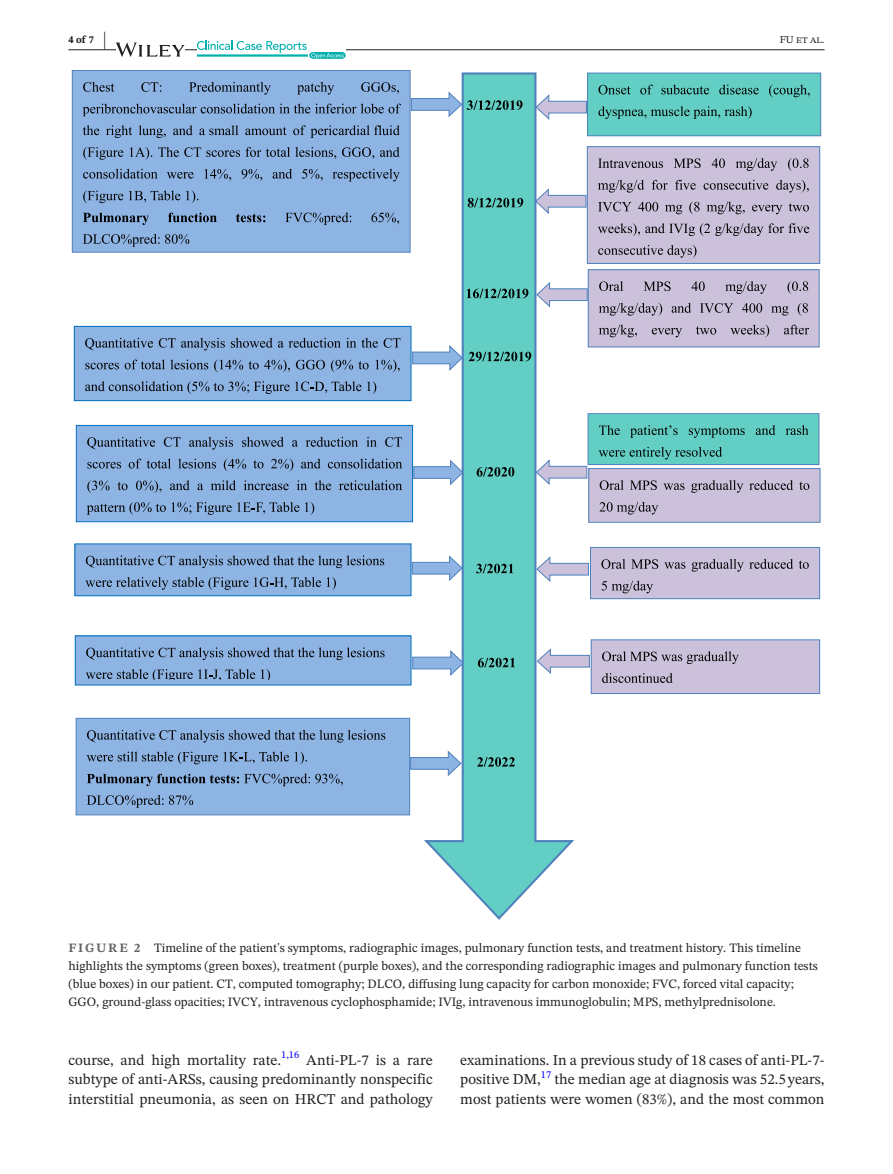
<style>
.page{position:relative;width:893px;height:1174px;background:#fff}
.page>*{position:absolute;margin:0;border:0;box-sizing:border-box;transform-origin:0 0}
.t1{font:15px/19.5px "STIX Two Text";color:#231f20;text-align:justify}
.t2{font:12.75px/18px "STIX Two Text";color:#231f20}
.t3{font:10.5px "STIX Two Text";color:#231f20}
.t4{font:10.5px "STIX Two Text";color:#00f}
.t5{font:700 10.5px "STIX Two Text";color:#231f20}
.s1{font-size:21px}
.s2{font-weight:700;color:#636366}
</style>
<div class="page">
<hr style="left:68px;top:49px;width:756px;height:1px;background:#231f20">
<svg style="left:116px;top:43px;width:69px;height:14px"></svg>
<svg style="left:197px;top:41px;width:149px;height:18px"></svg>
<svg style="left:424px;top:72px;width:150px;height:847px"></svg>
<div style="left:588px;top:73px;width:233px;height:63px;background:#63cfc4"></div>
<div style="left:587px;top:73px;width:234px;height:63px;border:1px solid #4f81bd"></div>
<svg style="left:598px;top:85px;width:161px;height:9px"></svg>
<svg style="left:769px;top:85px;width:41px;height:12px"></svg>
<svg style="left:598px;top:106px;width:154px;height:13px"></svg>
<div style="left:72px;top:70px;width:338px;height:182px;background:#8eb4e3"></div>
<div style="left:72px;top:70px;width:338px;height:182px;border:1px solid #4f81bd"></div>
<svg style="left:83px;top:82px;width:78px;height:10px"></svg>
<svg style="left:189px;top:82px;width:210px;height:13px"></svg>
<svg style="left:83px;top:104px;width:318px;height:12px"></svg>
<svg style="left:83px;top:125px;width:317px;height:35px"></svg>
<svg style="left:83px;top:169px;width:317px;height:12px"></svg>
<svg style="left:83px;top:190px;width:40px;height:13px"></svg>
<svg style="left:129px;top:190px;width:69px;height:13px"></svg>
<svg style="left:83px;top:213px;width:182px;height:12px"></svg>
<svg style="left:285px;top:212px;width:114px;height:13px"></svg>
<svg style="left:83px;top:234px;width:106px;height:12px"></svg>
<div style="left:74px;top:326px;width:337px;height:74px;background:#8eb4e3"></div>
<div style="left:74px;top:326px;width:337px;height:75px;border:1px solid #0070c0"></div>
<svg style="left:85px;top:338px;width:315px;height:12px"></svg>
<svg style="left:85px;top:359px;width:315px;height:13px"></svg>
<svg style="left:85px;top:381px;width:291px;height:13px"></svg>
<div style="left:75px;top:544px;width:336px;height:52px;background:#8eb4e3"></div>
<div style="left:75px;top:543px;width:336px;height:53px;border:1px solid #0070c0"></div>
<svg style="left:86px;top:555px;width:298px;height:13px"></svg>
<svg style="left:85px;top:577px;width:251px;height:13px"></svg>
<svg style="left:476px;top:563px;width:37px;height:10px"></svg>
<svg style="left:477px;top:757px;width:38px;height:9px"></svg>
<div style="left:587px;top:147px;width:233px;height:116px;background:#ccc1da"></div>
<div style="left:587px;top:146px;width:233px;height:118px;border:1px solid #4f81bd"></div>
<svg style="left:598px;top:158px;width:211px;height:13px"></svg>
<svg style="left:598px;top:180px;width:46px;height:13px"></svg>
<svg style="left:652px;top:180px;width:157px;height:13px"></svg>
<svg style="left:598px;top:202px;width:34px;height:9px"></svg>
<svg style="left:638px;top:202px;width:62px;height:12px"></svg>
<svg style="left:707px;top:202px;width:102px;height:12px"></svg>
<svg style="left:598px;top:223px;width:211px;height:13px"></svg>
<svg style="left:598px;top:245px;width:98px;height:13px"></svg>
<div style="left:588px;top:270px;width:231px;height:77px;background:#ccc1da"></div>
<div style="left:588px;top:269px;width:231px;height:78px;border:1px solid #4f81bd"></div>
<svg style="left:599px;top:281px;width:24px;height:10px"></svg>
<svg style="left:644px;top:281px;width:27px;height:10px"></svg>
<svg style="left:691px;top:281px;width:76px;height:13px"></svg>
<svg style="left:787px;top:281px;width:21px;height:13px"></svg>
<svg style="left:599px;top:303px;width:209px;height:12px"></svg>
<svg style="left:599px;top:325px;width:170px;height:12px"></svg>
<svg style="left:784px;top:325px;width:25px;height:9px"></svg>
<div style="left:590px;top:547px;width:230px;height:51px;background:#ccc1da"></div>
<div style="left:590px;top:547px;width:230px;height:52px;border:1px solid #4f81bd"></div>
<svg style="left:601px;top:559px;width:24px;height:10px"></svg>
<svg style="left:631px;top:559px;width:27px;height:10px"></svg>
<svg style="left:664px;top:559px;width:129px;height:12px"></svg>
<svg style="left:799px;top:560px;width:10px;height:9px"></svg>
<svg style="left:602px;top:580px;width:51px;height:13px"></svg>
<svg style="left:478px;top:658px;width:37px;height:9px"></svg>
<div style="left:591px;top:640px;width:229px;height:53px;background:#ccc1da"></div>
<div style="left:591px;top:639px;width:229px;height:55px;border:1px solid #4f81bd"></div>
<svg style="left:602px;top:651px;width:137px;height:13px"></svg>
<svg style="left:602px;top:673px;width:71px;height:10px"></svg>
<div style="left:75px;top:636px;width:336px;height:49px;background:#8eb4e3"></div>
<div style="left:75px;top:635px;width:336px;height:50px;border:1px solid #0070c0"></div>
<svg style="left:86px;top:647px;width:299px;height:13px"></svg>
<svg style="left:86px;top:669px;width:184px;height:10px"></svg>
<div style="left:76px;top:718px;width:334px;height:97px;background:#8eb4e3;border:1px solid #4f81bd"></div>
<svg style="left:87px;top:730px;width:298px;height:12px"></svg>
<svg style="left:87px;top:751px;width:220px;height:13px"></svg>
<svg style="left:87px;top:773px;width:256px;height:13px"></svg>
<svg style="left:87px;top:795px;width:106px;height:12px"></svg>
<svg style="left:477px;top:467px;width:37px;height:9px"></svg>
<div style="left:589px;top:468px;width:231px;height:54px;background:#ccc1da"></div>
<div style="left:588px;top:468px;width:232px;height:54px;border:1px solid #4f81bd"></div>
<svg style="left:600px;top:480px;width:24px;height:10px"></svg>
<svg style="left:630px;top:480px;width:27px;height:10px"></svg>
<svg style="left:663px;top:480px;width:80px;height:13px"></svg>
<svg style="left:749px;top:480px;width:44px;height:10px"></svg>
<svg style="left:799px;top:481px;width:10px;height:9px"></svg>
<svg style="left:599px;top:502px;width:59px;height:12px"></svg>
<div style="left:76px;top:425px;width:337px;height:97px;background:#8eb4e3;border:1px solid #0070c0"></div>
<svg style="left:87px;top:437px;width:315px;height:12px"></svg>
<svg style="left:87px;top:458px;width:177px;height:13px"></svg>
<svg style="left:271px;top:458px;width:50px;height:13px"></svg>
<svg style="left:328px;top:458px;width:74px;height:10px"></svg>
<svg style="left:87px;top:480px;width:41px;height:13px"></svg>
<svg style="left:136px;top:480px;width:26px;height:13px"></svg>
<svg style="left:170px;top:480px;width:20px;height:10px"></svg>
<svg style="left:198px;top:483px;width:5px;height:7px"></svg>
<svg style="left:211px;top:480px;width:25px;height:10px"></svg>
<svg style="left:244px;top:480px;width:158px;height:10px"></svg>
<svg style="left:87px;top:502px;width:227px;height:13px"></svg>
<svg style="left:468px;top:198px;width:55px;height:9px"></svg>
<svg style="left:466px;top:289px;width:62px;height:9px"></svg>
<svg style="left:411px;top:92px;width:112px;height:25px"></svg>
<svg style="left:412px;top:345px;width:51px;height:26px"></svg>
<svg style="left:413px;top:460px;width:51px;height:25px"></svg>
<svg style="left:412px;top:556px;width:51px;height:25px"></svg>
<svg style="left:412px;top:650px;width:52px;height:26px"></svg>
<svg style="left:410px;top:751px;width:52px;height:25px"></svg>
<svg style="left:535px;top:188px;width:51px;height:26px"></svg>
<svg style="left:536px;top:282px;width:52px;height:25px"></svg>
<svg style="left:536px;top:459px;width:51px;height:26px"></svg>
<svg style="left:536px;top:556px;width:53px;height:25px"></svg>
<svg style="left:537px;top:648px;width:53px;height:25px"></svg>
<div style="left:588px;top:414px;width:231px;height:50px;background:#63cfc4"></div>
<div style="left:588px;top:413px;width:231px;height:52px;border:1px solid #4f81bd"></div>
<svg style="left:599px;top:425px;width:79px;height:13px"></svg>
<svg style="left:689px;top:426px;width:56px;height:12px"></svg>
<svg style="left:756px;top:425px;width:52px;height:10px"></svg>
<svg style="left:599px;top:447px;width:123px;height:12px"></svg>
<svg style="left:469px;top:352px;width:62px;height:9px"></svg>
<svg style="left:535px;top:94px;width:52px;height:26px"></svg>
<p class="t5" style="left:68px;top:32px;width:39px">4 of 7 <span class="s1">|</span></p>
<p class="t3" style="left:780px;top:32px;width:46px">FU et al.</p>
<p class="t2" style="left:68px;top:938px;width:751px"><span class="s2">FIGURE 2</span> Timeline of the patient's symptoms, radiographic images, pulmonary function tests, and treatment history. This timeline highlights the symptoms (green boxes), treatment (purple boxes), and the corresponding radiographic images and pulmonary function tests (blue boxes) in our patient. CT, computed tomography; DLCO, diffusing lung capacity for carbon monoxide; FVC, forced vital capacity; GGO, ground-glass opacities; IVCY, intravenous cyclophosphamide; IVIg, intravenous immunoglobulin; MPS, methylprednisolone.</p>
<p class="t1" style="left:68px;top:1050px;width:214px">course, and high mortality rate.</p>
<p class="t4" style="left:281px;top:1047px;width:20px">1,16</p>
<p class="t1" style="left:68px;top:1050px;width:366px;text-indent:238px">Anti-PL-7 is a rare subtype of anti-ARSs, causing predominantly nonspecific interstitial pneumonia, as seen on HRCT and pathology</p>
<p class="t1" style="left:460px;top:1050px;width:366px">examinations. In a previous study of 18 cases of anti-PL-7- positive DM,</p>
<p class="t4" style="left:541px;top:1066px;width:12px">17</p>
<p class="t1" style="left:460px;top:1069px;width:366px;text-align:right">the median age at diagnosis was 52.5 years,<br>most patients were women (83%), and the most common</p>
</div>
